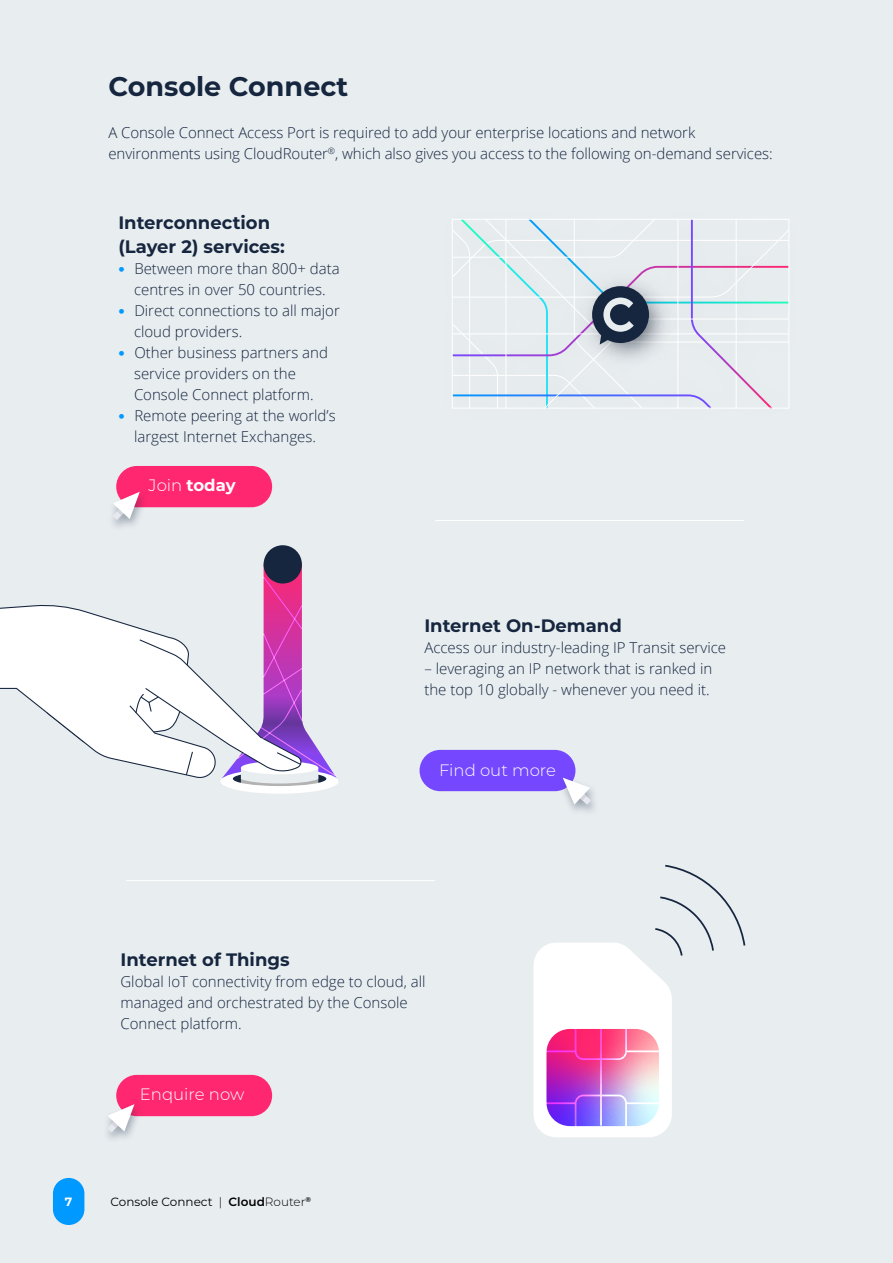
<style>
.page{position:relative;width:893px;height:1263px;background:#e8edf0}
.page>*{position:absolute;margin:0;border:0;box-sizing:border-box;transform-origin:0 0}
.t1{font:700 27px "Montserrat";color:#16263f}
.t2{font:700 18px/24px "Montserrat";color:#16263f}
.t3{font:300 16.5px "Montserrat";color:#fff}
.t4{font:700 16.5px "Montserrat";letter-spacing:-.005em;color:#fff}
.t5{font:300 15px/21px "Open Sans";color:#16263f}
.t6{font:12px "Montserrat";color:#000}
.t7{font:700 12px "Montserrat";color:#fff}
.s1{font-family:"Montserrat";font-weight:800;font-size:16.5px;color:#09f}
.s2{font-weight:300}
.s3{font-weight:600}
</style>
<div class="page">
<div style="left:53px;top:1178px;width:31px;height:47px;background:#09f;border-radius:16px"></div>
<svg style="left:452px;top:218px;width:337px;height:191px"></svg>
<div style="left:264px;top:545px;width:38px;height:38px;background:#16263f;border-radius:50%"></div>
<svg style="left:0;top:564px;width:339px;height:230px"></svg>
<svg style="left:533px;top:864px;width:213px;height:273px"></svg>
<hr style="left:126px;top:880px;width:309px;height:1px;background:#fff">
<hr style="left:435px;top:520px;width:309px;height:1px;background:#fff">
<div style="left:116px;top:466px;width:156px;height:41px;background:#ff276f;border-radius:21px"></div>
<div style="left:116px;top:1075px;width:156px;height:41px;background:#ff276f;border-radius:21px"></div>
<div style="left:420px;top:750px;width:155px;height:41px;background:#7547ff;border-radius:21px"></div>
<div style="left:557px;top:775px;width:43px;height:41px;background:#172640;opacity:.38"></div>
<svg style="left:563px;top:778px;width:28px;height:27px"></svg>
<div style="left:107px;top:489px;width:41px;height:42px;background:#172640;opacity:.38"></div>
<svg style="left:113px;top:492px;width:27px;height:28px"></svg>
<div style="left:102px;top:1101px;width:41px;height:43px;background:#172640;opacity:.38"></div>
<svg style="left:107px;top:1104px;width:27px;height:28px"></svg>
<h1 class="t1" style="left:108px;top:67px;width:241px">Console Connect</h1>
<p class="t5" style="left:108px;top:122px;width:666px">A Console Connect Access Port is required to add your enterprise locations and network environments using CloudRouter<sup>®</sup>, which also gives you access to the following on-demand services:</p>
<p class="t2" style="left:118px;top:209px;width:168px">Interconnection (Layer 2) services:</p>
<p class="t5" style="left:118px;top:257px;width:223px;text-align:center"><span class="s1">•</span> Between more than 800+ data centres in over 50 countries.</p>
<p class="t5" style="left:134px;top:299px;width:207px;text-indent:-16px"><span class="s1">•</span> Direct connections to all major cloud providers.</p>
<p class="t5" style="left:134px;top:341px;width:196px;text-indent:-16px"><span class="s1">•</span> Other business partners and service providers on the<br>Console Connect platform.</p>
<p class="t5" style="left:118px;top:404px;width:219px;text-align:center"><span class="s1">•</span> Remote peering at the world’s largest Internet Exchanges.</p>
<p class="t4" style="left:149px;top:473px;width:88px"><span class="s2">Join</span> today</p>
<p class="t2" style="left:424px;top:613px;width:199px">Internet On-Demand</p>
<p class="t5" style="left:424px;top:637px;width:303px">Access our industry-leading IP Transit service</p>
<p class="t5" style="left:424px;top:658px;width:289px">– leveraging an IP network that is ranked in the top 10 globally - whenever you need it.</p>
<p class="t3" style="left:439px;top:759px;width:119px">Find out more</p>
<p class="t7" style="left:65px;top:1193px;width:9px">7</p>
<p class="t2" style="left:120px;top:946px;width:171px">Internet of Things</p>
<p class="t5" style="left:120px;top:970px;width:307px">Global IoT connectivity from edge to cloud, all managed and orchestrated by the Console<br>Connect platform.</p>
<p class="t3" style="left:140px;top:1083px;width:106px">Enquire now</p>
<p class="t6" style="left:111px;top:1193px;width:202px">Console Connect <span class="s2">|</span> <span class="s3">Cloud</span><span class="s2">Router</span><sup>®</sup></p>
</div>
